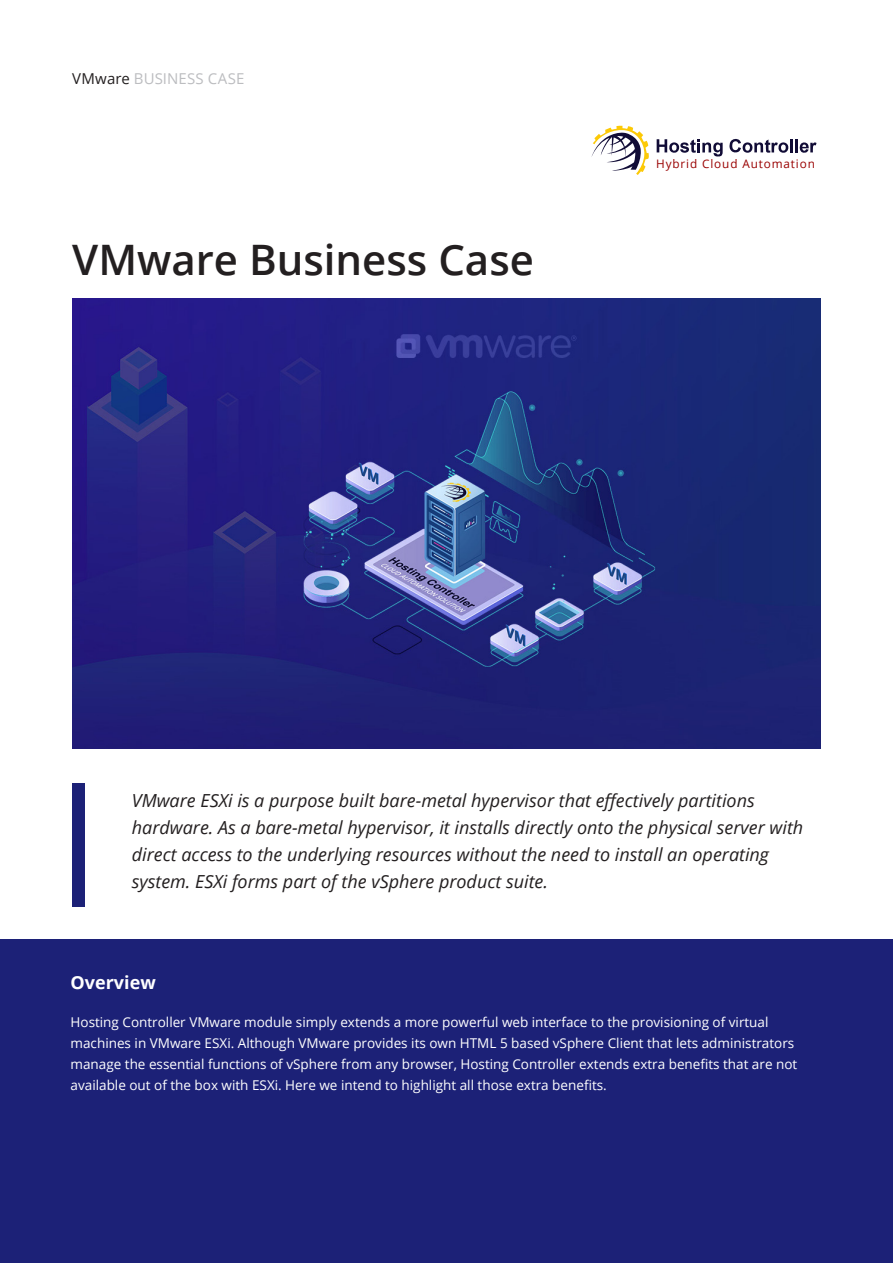
<style>
.page{position:relative;width:893px;height:1263px;background:#fff}
.page>*{position:absolute;margin:0;border:0;box-sizing:border-box;transform-origin:0 0}
.Level_1_Heading{font:600 42px "Open Sans";color:#231f20}
.Introduction{font:italic 18px/27px "Open Sans";color:#231f20}
.Body_Text{font:700 18px "Open Sans";color:#fff}
.t1{font:15px "Open Sans";letter-spacing:.005em;color:#bcbdc0}
.Body_Text-2{font:13.5px/21px "Open Sans";color:#fff}
.t2{font:11.7px "Open Sans";letter-spacing:.075em;color:#900}
.s1{color:#231f20}
</style>
<div class="page">
<div style="left:72px;top:783px;width:13px;height:124px;background:#1c2177"></div>
<svg style="left:591px;top:126px;width:58px;height:49px"></svg>
<svg style="left:729px;top:138px;width:87px;height:15px"></svg>
<svg style="left:657px;top:139px;width:66px;height:18px"></svg>
<img style="left:72px;top:299px;width:749px;height:449px">
<div style="left:0;top:939px;width:893px;height:324px;background:#1c2177"></div>
<p class="t1" style="left:72px;top:68px;width:174px"><span class="s1">VMware</span> BUSINESS CASE</p>
<p class="Level_1_Heading" style="left:72px;top:230px;width:463px">VMware Business Case</p>
<p class="t2" style="left:656px;top:156px;width:160px">Hybrid Cloud Automation</p>
<p class="Introduction" style="left:132px;top:787px;width:673px">VMware ESXi is a purpose built bare-metal hypervisor that effectively partitions hardware. As a bare-metal hypervisor, it installs directly onto the physical server with direct access to the underlying resources without the need to install an operating system. ESXi forms part of the vSphere product suite.</p>
<p class="Body_Text" style="left:71px;top:970px;width:87px">Overview</p>
<p class="Body_Text-2" style="left:71px;top:1011px;width:728px">Hosting Controller VMware module simply extends a more powerful web interface to the provisioning of virtual machines in VMware ESXi. Although VMware provides its own HTML 5 based vSphere Client that lets administrators manage the essential functions of vSphere from any browser, Hosting Controller extends extra benefits that are not available out of the box with ESXi. Here we intend to highlight all those extra benefits.</p>
</div>
